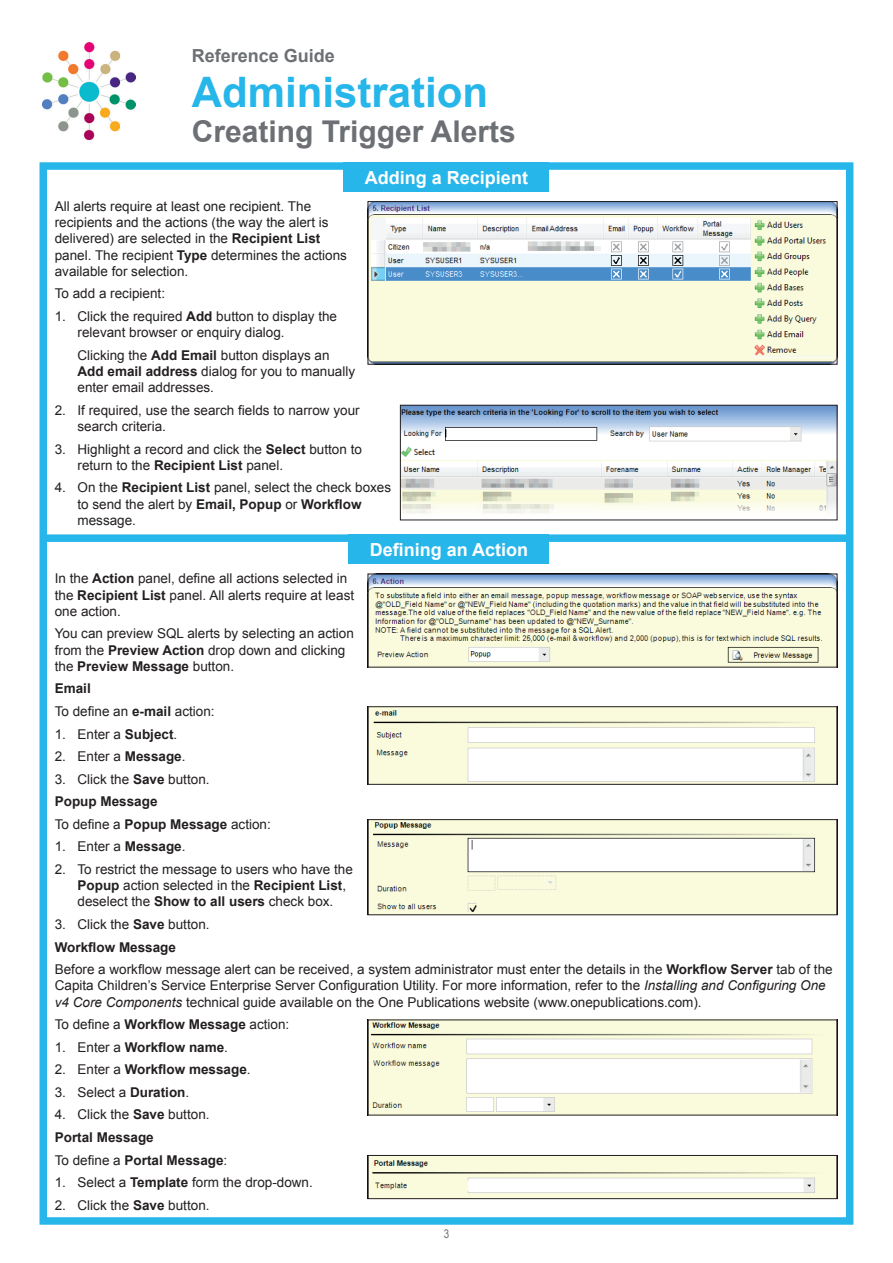
<style>
.page{position:relative;width:893px;height:1263px;background:#fff}
.page>*{position:absolute;margin:0;border:0;box-sizing:border-box;transform-origin:0 0}
.t1{font:700 42px "Arial";color:#26b6ea}
.t2{font:700 30px "Arial";color:#6c6f73}
.t3{font:700 18px "Arial";color:#fff}
.t4{font:700 18px "Arial";color:#6c6f73}
.t5{font:13.5px/16.2px "Arial";color:#231f20}
.t6{font:700 13.5px/22.5px "Arial";color:#231f20}
.t7{font:12px "Arial Narrow";color:#6c6f73}
.s1{font-weight:700}
.s2{font-style:italic}
.s3{font-weight:400}
</style>
<div class="page">
<div style="left:40px;top:162px;width:813px;height:1063px;border:8px solid #26b6ea"></div>
<div style="left:344px;top:162px;width:205px;height:30px;background:#26b6ea"></div>
<div style="left:43px;top:534px;width:807px;height:8px;background:#26b6ea"></div>
<div style="left:348px;top:534px;width:201px;height:30px;background:#26b6ea"></div>
<img style="left:43px;top:43px;width:93px;height:97px">
<img style="left:370px;top:203px;width:465px;height:160px">
<div style="left:368px;top:201px;width:469px;height:164px;border:1px solid #231f20"></div>
<img style="left:402px;top:407px;width:433px;height:107px">
<div style="left:400px;top:405px;width:437px;height:115px;border:1px solid #231f20"></div>
<img style="left:370px;top:576px;width:465px;height:89px">
<div style="left:368px;top:574px;width:469px;height:93px;border:1px solid #231f20"></div>
<img style="left:370px;top:708px;width:465px;height:75px">
<div style="left:368px;top:706px;width:469px;height:79px;border:1px solid #231f20"></div>
<img style="left:370px;top:821px;width:465px;height:92px">
<div style="left:368px;top:819px;width:469px;height:96px;border:1px solid #231f20"></div>
<img style="left:370px;top:1021px;width:465px;height:92px">
<img style="left:370px;top:1157px;width:465px;height:40px">
<div style="left:368px;top:1155px;width:469px;height:44px;border:1px solid #231f20"></div>
<h3 class="t4" style="left:192px;top:44px;width:145px">Reference Guide</h3>
<h1 class="t1" style="left:192px;top:64px;width:298px">Administration</h1>
<h2 class="t2" style="left:192px;top:112px;width:325px">Creating Trigger Alerts</h2>
<h3 class="t3" style="left:365px;top:166px;width:165px">Adding a Recipient</h3>
<p class="t5" style="left:55px;top:198px;width:294px">All alerts require at least one recipient. The recipients and the actions (the way the alert is delivered) are selected in the <span class="s1">Recipient List </span>panel. The recipient <span class="s1">Type</span> determines the actions available for selection.</p>
<p class="t5" style="left:55px;top:286px;width:112px">To add a recipient:</p>
<p class="t5" style="left:78px;top:308px;width:261px;text-indent:-23px">1. Click the required <span class="s1">Add</span> button to display the relevant browser or enquiry dialog.</p>
<p class="t5" style="left:78px;top:347px;width:279px">Clicking the <span class="s1">Add Email</span> button displays an<br><span class="s1">Add email address</span> dialog for you to manually enter email addresses.</p>
<p class="t5" style="left:78px;top:402px;width:284px;text-indent:-23px">2. If required, use the search fields to narrow your search criteria.</p>
<p class="t5" style="left:78px;top:441px;width:286px;text-indent:-23px">3. Highlight a record and click the <span class="s1">Select</span> button to return to the <span class="s1">Recipient List</span> panel.</p>
<p class="t5" style="left:78px;top:480px;width:315px;text-indent:-23px">4. On the <span class="s1">Recipient List</span> panel, select the check boxes to send the alert by <span class="s1">Email, Popup</span> or <span class="s1">Workflow </span>message.</p>
<h3 class="t3" style="left:370px;top:538px;width:160px">Defining an Action</h3>
<p class="t5" style="left:55px;top:571px;width:301px">In the <span class="s1">Action</span> panel, define all actions selected in the <span class="s1">Recipient List</span> panel. All alerts require at least one action.</p>
<p class="t5" style="left:55px;top:626px;width:301px">You can preview SQL alerts by selecting an action from the <span class="s1">Preview Action</span> drop down and clicking the <span class="s1">Preview Message</span> button.</p>
<p class="t5" style="left:55px;top:677px;width:161px;line-height:22.5px"><span class="s1">Email<br></span>To define an <span class="s1">e-mail</span> action:</p>
<p class="t5" style="left:55px;top:726px;width:124px">1. Enter a <span class="s1">Subject</span>.</p>
<p class="t5" style="left:55px;top:748px;width:132px">2. Enter a <span class="s1">Message</span>.</p>
<p class="t5" style="left:55px;top:768px;width:218px;line-height:22.5px">3. Click the <span class="s1">Save</span> button.<br><span class="s1">Popup Message<br></span>To define a <span class="s1">Popup Message</span> action:</p>
<p class="t5" style="left:55px;top:839px;width:132px">1. Enter a <span class="s1">Message</span>.</p>
<p class="t5" style="left:78px;top:861px;width:277px;text-indent:-23px">2. To restrict the message to users who have the<br><span class="s1">Popup</span> action selected in the <span class="s1">Recipient List</span>, deselect the <span class="s1">Show to all users</span> check box.</p>
<p class="t5" style="left:55px;top:913px;width:779px;line-height:22.5px">3. Click the <span class="s1">Save</span> button.<br><span class="s1">Workflow Message<br></span>Before a workflow message alert can be received, a system administrator must enter the details in the <span class="s1">Workflow Server</span> tab of the</p>
<p class="t5" style="left:55px;top:978px;width:772px">Capita Children’s Service Enterprise Server Configuration Utility. For more information, refer to the <span class="s2">Installing and Configuring One v4 Core Components</span> technical guide available on the One Publications website (www.onepublications.com).</p>
<p class="t5" style="left:55px;top:1016px;width:236px">To define a <span class="s1">Workflow Message</span> action:</p>
<p class="t6" style="left:55px;top:1036px;width:175px"><span class="s3">1. Enter a</span> Workflow name<span class="s3">.</span></p>
<p class="t6" style="left:55px;top:1059px;width:197px"><span class="s3">2. Enter a</span> Workflow message<span class="s3">.</span></p>
<p class="t5" style="left:55px;top:1084px;width:136px">3. Select a <span class="s1">Duration</span>.</p>
<p class="t6" style="left:55px;top:1104px;width:174px"><span class="s3">4. Click the</span> Save <span class="s3">button.<br></span>Portal Message<br><span class="s3">To define a</span> Portal Message<span class="s3">:</span></p>
<p class="t5" style="left:55px;top:1174px;width:260px">1. Select a <span class="s1">Template</span> form the drop-down.</p>
<p class="t5" style="left:55px;top:1197px;width:156px">2. Click the <span class="s1">Save</span> button.</p>
<p class="t7" style="left:444px;top:1225px;width:7px">3</p>
</div>
